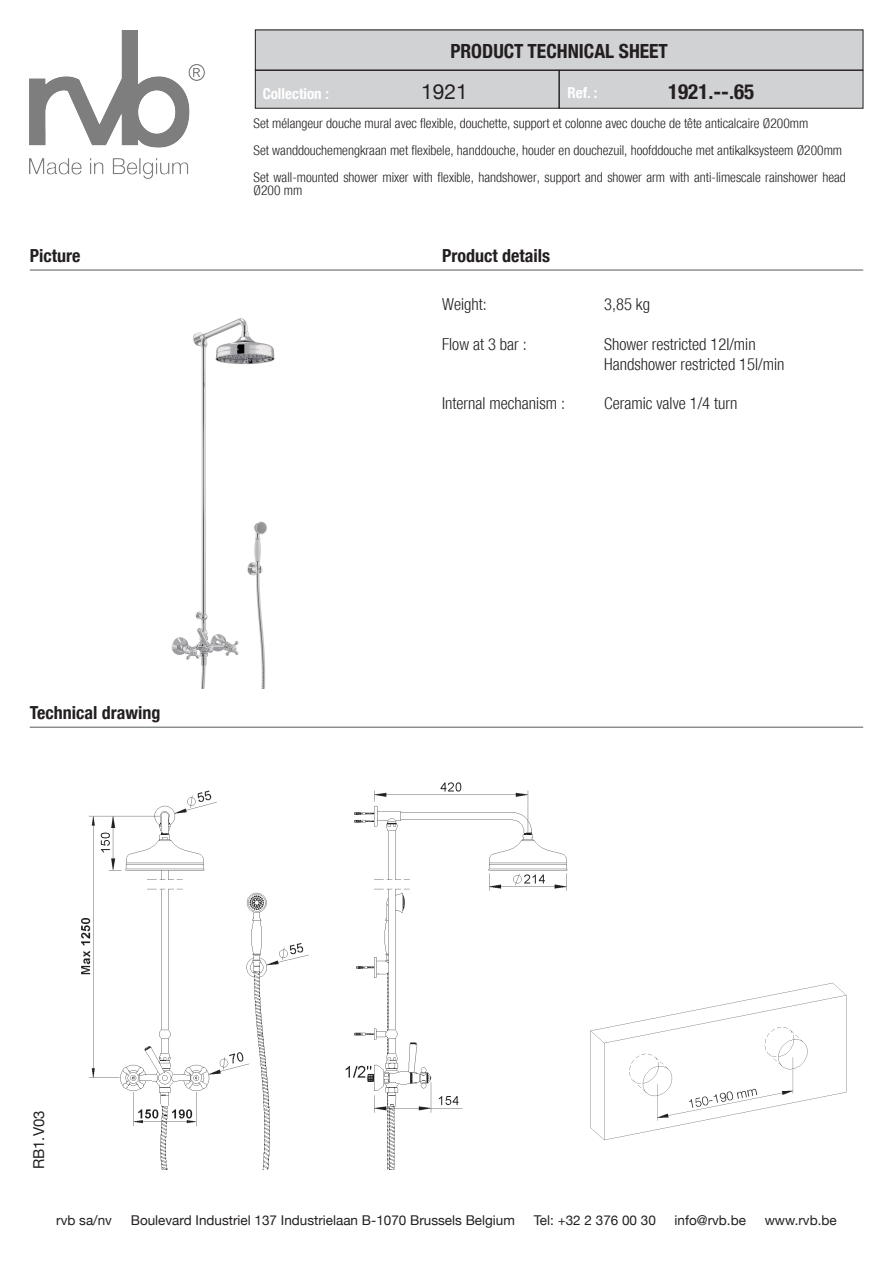
<style>
.page{position:relative;width:893px;height:1263px;background:#fff}
.page>*{position:absolute;margin:0;border:0;box-sizing:border-box;transform-origin:0 0}
.t1{font:700 21px "Helvetica Neue";color:#231f20}
.t2{font:21px "Helvetica Neue";color:#231f20}
.t3{font:700 19.5px "Helvetica Neue";color:#231f20}
.t4{font:700 18px "Helvetica Neue";color:#231f20}
.t5{font:300 16.5px "Helvetica Neue";color:#231f20}
.t6{font:700 15px "Helvetica Neue";color:#fff}
.t7{font:15px "Helvetica Neue";color:#231f20}
.t8{font:300 13.5px/13.5px "Helvetica Neue";color:#231f20}
.t9{font:13.5px "Helvetica Neue";color:#231f20}
</style>
<div class="page">
<div style="left:255px;top:70px;width:304px;height:38px;background:#d1d2d4"></div>
<div style="left:255px;top:70px;width:304px;height:38px;border:1px solid #231f20"></div>
<div style="left:559px;top:70px;width:304px;height:38px;background:#d1d2d4"></div>
<div style="left:559px;top:70px;width:304px;height:38px;border:1px solid #231f20"></div>
<div style="left:255px;top:30px;width:608px;height:40px;background:#d1d2d4"></div>
<hr style="left:30px;top:727px;width:833px;height:1px;background:#57585a">
<hr style="left:30px;top:270px;width:833px;height:1px;background:#57585a">
<img style="left:30px;top:31px;width:175px;height:148px">
<img style="left:171px;top:318px;width:104px;height:370px">
<img style="left:590px;top:982px;width:257px;height:159px">
<img style="left:81px;top:782px;width:487px;height:387px">
<h2 class="t3" style="left:450px;top:39px;width:219px">PRODUCT TECHNICAL SHEET</h2>
<p class="t2" style="left:421px;top:79px;width:48px">1921</p>
<p class="t1" style="left:668px;top:79px;width:88px">1921.--.65</p>
<p class="t6" style="left:263px;top:84px;width:68px">Collection :</p>
<p class="t6" style="left:567px;top:84px;width:31px">Ref. :</p>
<h3 class="t4" style="left:30px;top:245px;width:52px">Picture</h3>
<p class="t8" style="left:254px;top:116px;width:556px">Set mélangeur douche mural avec flexible, douchette, support et colonne avec douche de tête anticalcaire Ø200mm</p>
<p class="t8" style="left:254px;top:143px;width:590px">Set wanddouchemengkraan met flexibele, handdouche, houder en douchezuil, hoofddouche met antikalksysteem Ø200mm</p>
<p class="t8" style="left:254px;top:170px;width:594px">Set wall-mounted shower mixer with flexible, handshower, support and shower arm with anti-limescale rainshower head<br>Ø200 mm</p>
<h3 class="t4" style="left:442px;top:245px;width:109px">Product details</h3>
<p class="t5" style="left:442px;top:295px;width:46px">Weight:</p>
<p class="t5" style="left:604px;top:295px;width:47px">3,85 kg</p>
<p class="t5" style="left:442px;top:335px;width:86px">Flow at 3 bar :</p>
<p class="t5" style="left:604px;top:335px;width:153px">Shower restricted 12l/min</p>
<p class="t5" style="left:604px;top:354px;width:182px">Handshower restricted 15l/min</p>
<p class="t5" style="left:442px;top:394px;width:124px">Internal mechanism :</p>
<p class="t5" style="left:604px;top:394px;width:135px">Ceramic valve 1/4 turn</p>
<h3 class="t4" style="left:30px;top:702px;width:132px">Technical drawing</h3>
<p class="t7" style="left:30px;top:1169px;width:60px;rotate:-90deg">RB1.V03</p>
<p class="t9" style="left:56px;top:1212px;width:57px">rvb sa/nv</p>
<p class="t9" style="left:131px;top:1212px;width:386px">Boulevard Industriel 137 Industrielaan B-1070 Brussels Belgium</p>
<p class="t9" style="left:534px;top:1212px;width:124px">Tel: +32 2 376 00 30</p>
<p class="t9" style="left:675px;top:1212px;width:73px">info@rvb.be</p>
<p class="t9" style="left:765px;top:1212px;width:73px">www.rvb.be</p>
</div>
